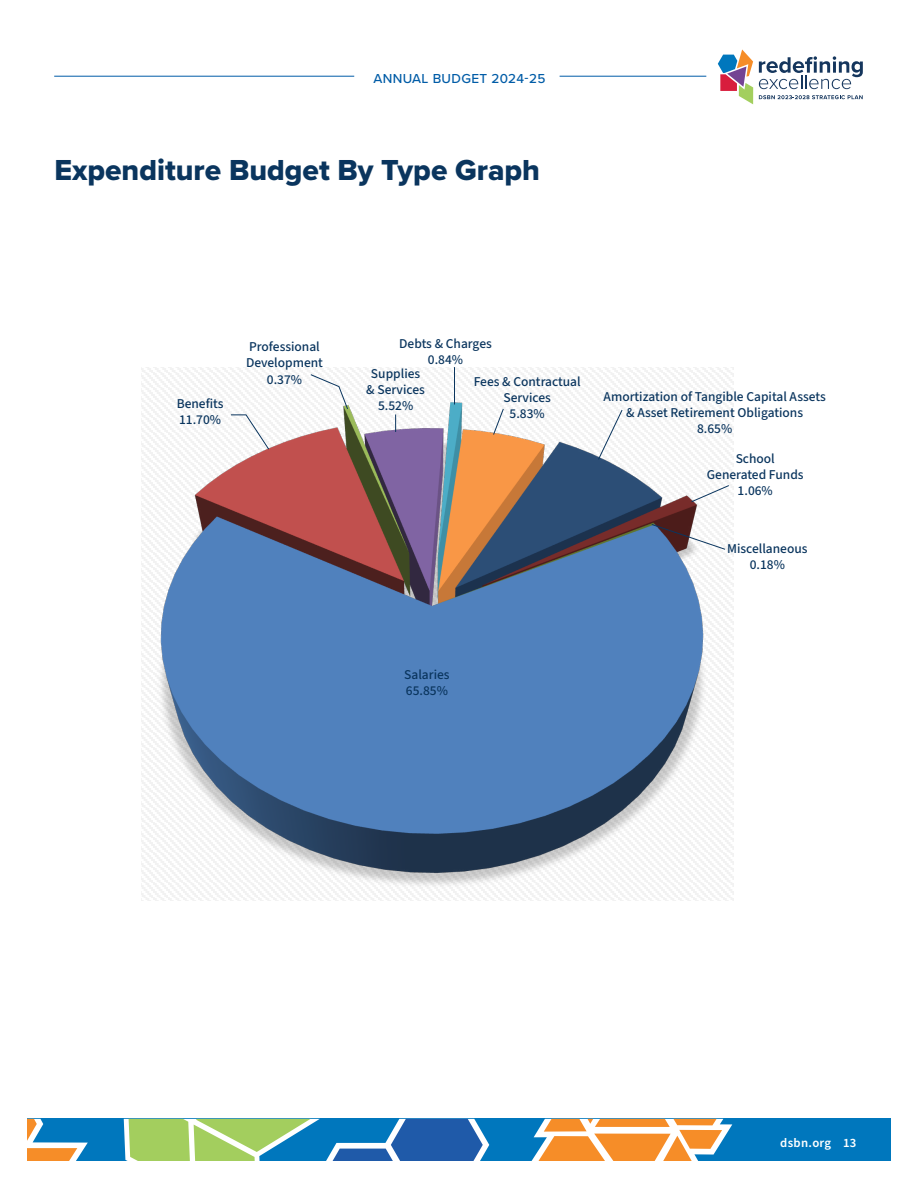
<style>
.page{position:relative;width:918px;height:1188px;background:#fff}
.page>*{position:absolute;margin:0;border:0;box-sizing:border-box;transform-origin:0 0}
.t1{font:30px "Proxima Nova Extrabld";color:#0a355e}
.Graph_Numbers{font:500 13.5px/16.2px "Source Sans 3";color:#0a355e;text-align:center}
.t2{font:500 13.5px "Proxima Nova";letter-spacing:.025em;color:#015ca7}
.t3{font:600 12.75px "Source Sans Pro";letter-spacing:.025em;color:#fff}
</style>
<div class="page">
<div style="left:27px;top:1119px;width:864px;height:42px;background:#0077bd"></div>
<svg style="left:532px;top:1119px;width:200px;height:42px;background:#dfac76"></svg>
<svg style="left:326px;top:1119px;width:163px;height:42px"></svg>
<svg style="left:124px;top:1119px;width:196px;height:42px"></svg>
<svg style="left:27px;top:1119px;width:61px;height:42px"></svg>
<svg style="left:759px;top:56px;width:104px;height:33px"></svg>
<svg style="left:759px;top:95px;width:104px;height:4px"></svg>
<svg style="left:718px;top:50px;width:35px;height:54px"></svg>
<hr style="left:54px;top:76px;width:300px;height:1px;background:#015ca7">
<hr style="left:560px;top:76px;width:146px;height:1px;background:#015ca7">
<svg style="left:141px;top:367px;width:592px;height:533px"></svg>
<svg style="left:230px;top:414px;width:40px;height:36px"></svg>
<svg style="left:310px;top:374px;width:39px;height:36px"></svg>
<hr style="left:454px;top:367px;width:1px;height:38px;background:#0a355e">
<svg style="left:651px;top:523px;width:75px;height:27px"></svg>
<svg style="left:691px;top:485px;width:39px;height:18px"></svg>
<svg style="left:395px;top:414px;width:1px;height:18px"></svg>
<svg style="left:493px;top:408px;width:11px;height:28px"></svg>
<svg style="left:598px;top:409px;width:25px;height:51px"></svg>
<p class="t2" style="left:373px;top:69px;width:173px">ANNUAL BUDGET 2024-25</p>
<p class="t1" style="left:54px;top:148px;width:487px">Expenditure Budget By Type Graph</p>
<p class="Graph_Numbers" style="left:177px;top:395px;width:48px">Benefits</p>
<p class="Graph_Numbers" style="left:179px;top:411px;width:44px">11.70%</p>
<p class="Graph_Numbers" style="left:399px;top:335px;width:94px">Debts &amp; Charges</p>
<p class="Graph_Numbers" style="left:428px;top:352px;width:37px">0.84%</p>
<p class="Graph_Numbers" style="left:474px;top:373px;width:109px">Fees &amp; Contractual<br>Services</p>
<p class="Graph_Numbers" style="left:510px;top:406px;width:37px">5.83%</p>
<p class="Graph_Numbers" style="left:249px;top:339px;width:72px">Professional</p>
<p class="Graph_Numbers" style="left:246px;top:355px;width:79px">Development</p>
<p class="Graph_Numbers" style="left:267px;top:371px;width:37px">0.37%</p>
<p class="Graph_Numbers" style="left:366px;top:365px;width:60px">Supplies &amp; Services</p>
<p class="Graph_Numbers" style="left:378px;top:397px;width:37px">5.52%</p>
<p class="Graph_Numbers" style="left:604px;top:388px;width:224px">Amortization of Tangible Capital Assets</p>
<p class="Graph_Numbers" style="left:626px;top:404px;width:178px">&amp; Asset Retirement Obligations</p>
<p class="Graph_Numbers" style="left:697px;top:420px;width:37px">8.65%</p>
<p class="Graph_Numbers" style="left:707px;top:450px;width:98px">School<br>Generated Funds</p>
<p class="Graph_Numbers" style="left:738px;top:483px;width:37px">1.06%</p>
<p class="Graph_Numbers" style="left:727px;top:540px;width:82px">Miscellaneous</p>
<p class="Graph_Numbers" style="left:750px;top:556px;width:37px">0.18%</p>
<p class="Graph_Numbers" style="left:404px;top:666px;width:47px">Salaries</p>
<p class="Graph_Numbers" style="left:406px;top:682px;width:44px">65.85%</p>
<p class="t3" style="left:780px;top:1134px;width:78px">dsbn.org 13</p>
</div>
